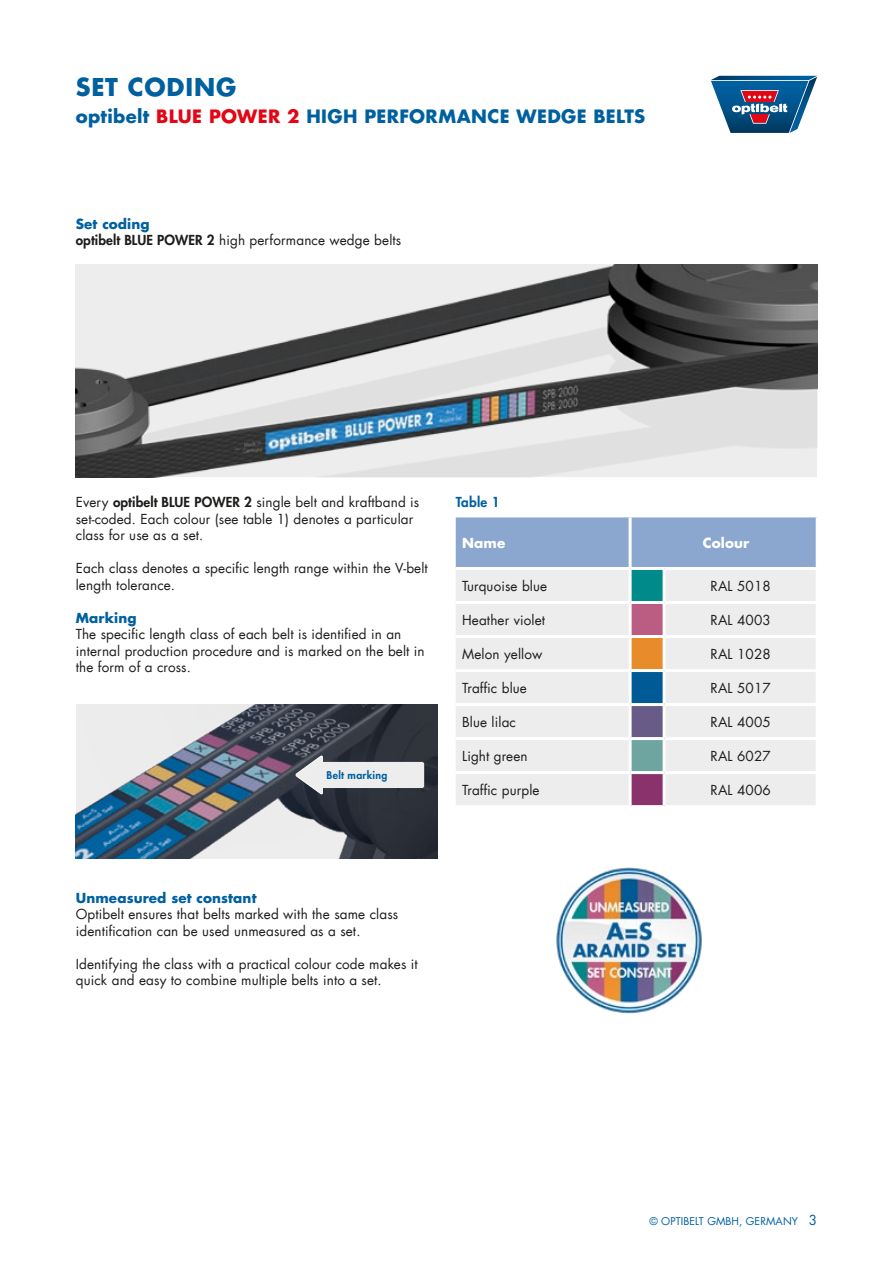
<style>
.page{position:relative;width:893px;height:1263px;background:#fff}
.page>*{position:absolute;margin:0;border:0;box-sizing:border-box;transform-origin:0 0}
.t1{font:700 24px "Futura Com";letter-spacing:.035em;color:#00609f}
.t2{font:700 18px "Futura Com";letter-spacing:.02em;color:#00609f}
.t3{font:13.5px/16.5px "Futura Com";letter-spacing:.01em;color:#1d1d1b}
.t4{font:700 13.5px "Futura Com";letter-spacing:.01em;color:#00609f}
.t5{font:700 13.5px "Futura Com";letter-spacing:.01em;color:#fff}
.t6{font:800 13.5px "Futura Com";letter-spacing:.02em;color:#00609f}
.t7{font:10.5px "Futura Com";letter-spacing:.01em;color:#00609f}
.t8{font:800 10.5px "Futura Com";letter-spacing:.035em;color:#00609f}
.s1{color:#e30614}
.s2{font-weight:700;color:#00609f}
.s3{font-weight:800}
.s4{font-size:13.5px}
</style>
<div class="page">
<svg style="left:711px;top:76px;width:106px;height:57px"></svg>
<img style="left:556px;top:867px;width:146px;height:147px">
<img style="left:76px;top:264px;width:741px;height:213px">
<div style="left:456px;top:517px;width:360px;height:50px;background:#8ba7d0"></div>
<div style="left:456px;top:570px;width:360px;height:235px;background:#ededed"></div>
<div style="left:630px;top:568px;width:34px;height:34px;background:#008a8a"></div>
<div style="left:630px;top:602px;width:34px;height:34px;background:#bb5c83"></div>
<div style="left:630px;top:636px;width:34px;height:34px;background:#e88c2b"></div>
<div style="left:630px;top:670px;width:34px;height:34px;background:#005a95"></div>
<div style="left:630px;top:704px;width:34px;height:34px;background:#695b88"></div>
<div style="left:630px;top:738px;width:34px;height:34px;background:#6ea5a0"></div>
<div style="left:630px;top:772px;width:34px;height:35px;background:#8a326b"></div>
<hr style="left:629px;top:517px;width:3px;height:50px;background:#fff">
<hr style="left:630px;top:567px;width:34px;height:3px;background:#fff">
<hr style="left:629px;top:570px;width:3px;height:31px;background:#fff">
<hr style="left:663px;top:570px;width:3px;height:31px;background:#fff">
<hr style="left:456px;top:601px;width:174px;height:3px;background:#fff">
<hr style="left:630px;top:601px;width:34px;height:3px;background:#fff">
<hr style="left:629px;top:604px;width:3px;height:31px;background:#fff">
<hr style="left:664px;top:601px;width:155px;height:3px;background:#fff">
<hr style="left:663px;top:604px;width:3px;height:31px;background:#fff">
<hr style="left:456px;top:635px;width:174px;height:3px;background:#fff">
<hr style="left:630px;top:635px;width:34px;height:3px;background:#fff">
<hr style="left:629px;top:638px;width:3px;height:31px;background:#fff">
<hr style="left:664px;top:635px;width:155px;height:3px;background:#fff">
<hr style="left:663px;top:638px;width:3px;height:31px;background:#fff">
<hr style="left:456px;top:669px;width:174px;height:3px;background:#fff">
<hr style="left:630px;top:669px;width:34px;height:3px;background:#fff">
<hr style="left:629px;top:672px;width:3px;height:31px;background:#fff">
<hr style="left:664px;top:669px;width:155px;height:3px;background:#fff">
<hr style="left:663px;top:672px;width:3px;height:31px;background:#fff">
<hr style="left:456px;top:703px;width:174px;height:3px;background:#fff">
<hr style="left:630px;top:703px;width:34px;height:3px;background:#fff">
<hr style="left:629px;top:706px;width:3px;height:31px;background:#fff">
<hr style="left:664px;top:703px;width:155px;height:3px;background:#fff">
<hr style="left:663px;top:706px;width:3px;height:31px;background:#fff">
<hr style="left:456px;top:737px;width:174px;height:3px;background:#fff">
<hr style="left:630px;top:737px;width:34px;height:3px;background:#fff">
<hr style="left:629px;top:740px;width:3px;height:31px;background:#fff">
<hr style="left:664px;top:737px;width:155px;height:3px;background:#fff">
<hr style="left:663px;top:740px;width:3px;height:31px;background:#fff">
<hr style="left:456px;top:771px;width:174px;height:3px;background:#fff">
<hr style="left:630px;top:771px;width:34px;height:3px;background:#fff">
<hr style="left:629px;top:774px;width:3px;height:31px;background:#fff">
<hr style="left:664px;top:771px;width:155px;height:3px;background:#fff">
<hr style="left:663px;top:774px;width:3px;height:31px;background:#fff">
<hr style="left:630px;top:805px;width:34px;height:3px;background:#fff">
<img style="left:76px;top:704px;width:361px;height:154px">
<svg style="left:296px;top:755px;width:27px;height:39px"></svg>
<div style="left:320px;top:762px;width:104px;height:26px;background:#ededed;border-radius:2px"></div>
<h1 class="t1" style="left:76px;top:68px;width:162px">SET CODING</h1>
<h2 class="t2" style="left:76px;top:102px;width:571px">optibelt <span class="s1">BLUE POWER 2</span> HIGH PERFORMANCE WEDGE BELTS</h2>
<p class="t3" style="left:76px;top:215px;width:327px"><span class="s2">Set coding<br></span><span class="s3">optibelt BLUE POWER 2</span> high performance wedge belts</p>
<p class="t3" style="left:76px;top:494px;width:345px">Every <span class="s3">optibelt BLUE POWER 2</span> single belt and kraftband is</p>
<p class="t6" style="left:456px;top:492px;width:45px">Table 1</p>
<p class="t3" style="left:76px;top:510px;width:339px">set-coded. Each colour (see table 1) denotes a particular class for use as a set.</p>
<p class="t3" style="left:76px;top:560px;width:354px">Each class denotes a specific length range within the V-belt length tolerance.</p>
<p class="t4" style="left:76px;top:607px;width:62px">Marking</p>
<p class="t3" style="left:76px;top:626px;width:350px">The specific length class of each belt is identified in an internal production procedure and is marked on the belt in the form of a cross.</p>
<p class="t5" style="left:462px;top:532px;width:45px">Name</p>
<p class="t5" style="left:703px;top:532px;width:48px">Colour</p>
<p class="t3" style="left:462px;top:578px;width:87px">Turquoise blue</p>
<p class="t3" style="left:711px;top:578px;width:62px">RAL 5018</p>
<p class="t3" style="left:462px;top:612px;width:84px">Heather violet</p>
<p class="t3" style="left:711px;top:612px;width:62px">RAL 4003</p>
<p class="t3" style="left:462px;top:646px;width:82px">Melon yellow</p>
<p class="t3" style="left:711px;top:646px;width:62px">RAL 1028</p>
<p class="t3" style="left:462px;top:680px;width:66px">Traffic blue</p>
<p class="t3" style="left:711px;top:680px;width:62px">RAL 5017</p>
<p class="t3" style="left:462px;top:714px;width:55px">Blue lilac</p>
<p class="t3" style="left:711px;top:714px;width:62px">RAL 4005</p>
<p class="t3" style="left:462px;top:748px;width:67px">Light green</p>
<p class="t3" style="left:711px;top:748px;width:62px">RAL 6027</p>
<p class="t3" style="left:462px;top:782px;width:79px">Traffic purple</p>
<p class="t3" style="left:711px;top:782px;width:62px">RAL 4006</p>
<p class="t8" style="left:327px;top:767px;width:62px">Belt marking</p>
<p class="t4" style="left:76px;top:887px;width:182px">Unmeasured set constant</p>
<p class="t3" style="left:76px;top:906px;width:324px">Optibelt ensures that belts marked with the same class identification can be used unmeasured as a set.</p>
<p class="t3" style="left:76px;top:955px;width:343px">Identifying the class with a practical colour code makes it quick and easy to combine multiple belts into a set.</p>
<p class="t7" style="left:649px;top:1214px;width:169px">© OPTIBELT GMBH, GERMANY <span class="s4">3</span></p>
</div>
